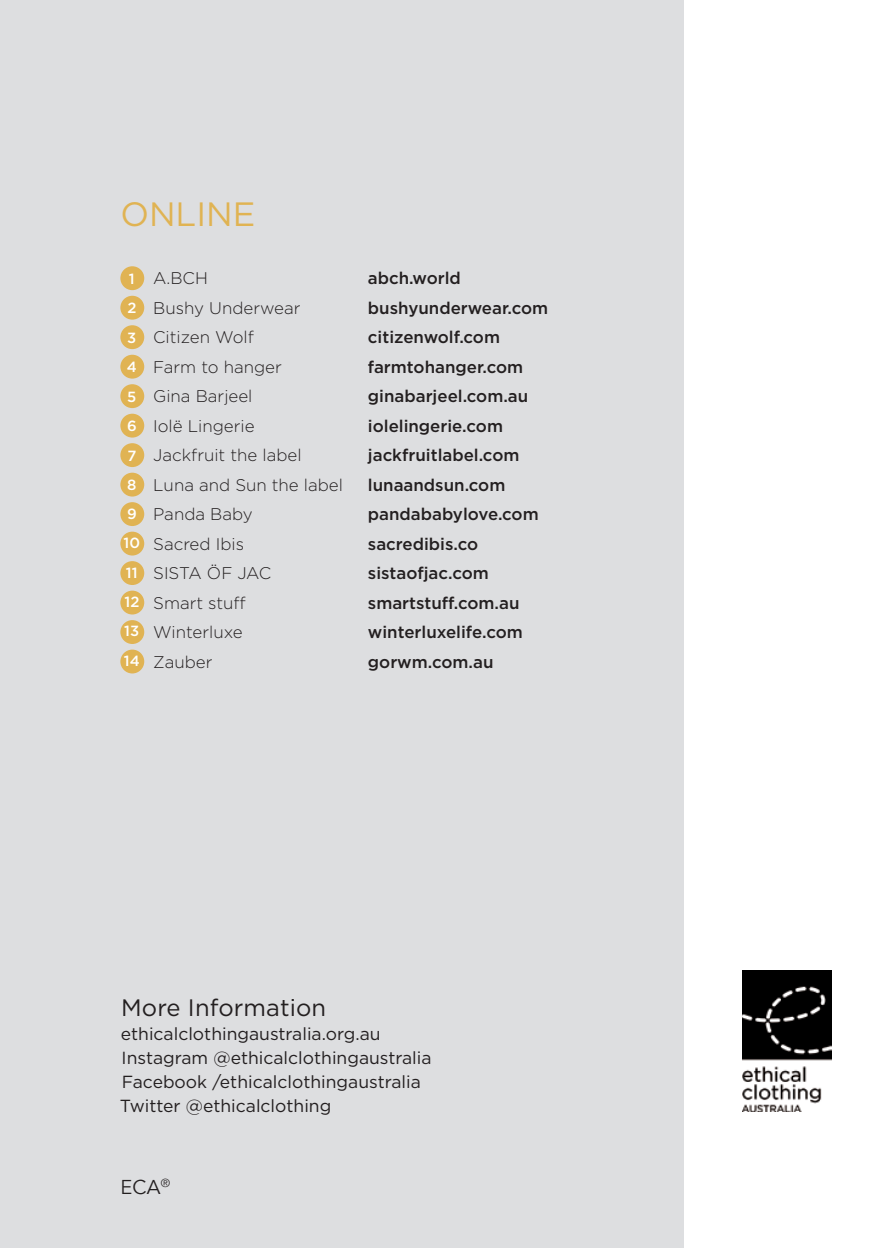
<style>
.page{position:relative;width:886px;height:1248px;background:#fff}
.page>*{position:absolute;margin:0;border:0;box-sizing:border-box;transform-origin:0 0}
.Headings{font:33.75px "Gotham";color:#e0b353}
.Body_Copy{font:23.75px "Gotham";letter-spacing:.005em;color:#231f20}
.Body_Copy-2{font:20px "Avenir";color:#231f20}
.Body_Copy-3{font:17.5px/23.8px "Gotham";color:#231f20}
.t1{font:500 17px "Gotham";color:#231f20}
.t2{font:300 17px "Gotham";color:#231f20}
.Number{font:500 14.75px "Gotham";letter-spacing:.01em;color:#fff}
</style>
<div class="page">
<div style="left:0;top:0;width:684px;height:1247px;background:#dddee0"></div>
<img style="left:743px;top:970px;width:88px;height:141px">
<div style="left:120px;top:266px;width:24px;height:24px;background:#e0b353;border-radius:50%"></div>
<div style="left:120px;top:296px;width:24px;height:23px;background:#e0b353;border-radius:50%"></div>
<div style="left:120px;top:325px;width:24px;height:24px;background:#e0b353;border-radius:50%"></div>
<div style="left:120px;top:355px;width:24px;height:23px;background:#e0b353;border-radius:50%"></div>
<div style="left:120px;top:384px;width:24px;height:24px;background:#e0b353;border-radius:50%"></div>
<div style="left:120px;top:413px;width:24px;height:24px;background:#e0b353;border-radius:50%"></div>
<div style="left:120px;top:443px;width:24px;height:24px;background:#e0b353;border-radius:50%"></div>
<div style="left:120px;top:472px;width:24px;height:24px;background:#e0b353;border-radius:50%"></div>
<div style="left:120px;top:502px;width:24px;height:24px;background:#e0b353;border-radius:50%"></div>
<div style="left:120px;top:531px;width:24px;height:24px;background:#e0b353;border-radius:50%"></div>
<div style="left:120px;top:561px;width:24px;height:24px;background:#e0b353;border-radius:50%"></div>
<div style="left:120px;top:590px;width:24px;height:24px;background:#e0b353;border-radius:50%"></div>
<div style="left:120px;top:620px;width:24px;height:24px;background:#e0b353;border-radius:50%"></div>
<div style="left:120px;top:649px;width:24px;height:24px;background:#e0b353;border-radius:50%"></div>
<p class="Headings" style="left:120px;top:192px;width:137px">ONLINE</p>
<p class="Number" style="left:129px;top:269px;width:7px">1</p>
<p class="t2" style="left:153px;top:268px;width:56px">A.BCH</p>
<p class="t1" style="left:368px;top:267px;width:94px">abch.world</p>
<p class="Number" style="left:127px;top:298px;width:11px">2</p>
<p class="t2" style="left:153px;top:297px;width:149px">Bushy Underwear</p>
<p class="t1" style="left:368px;top:297px;width:182px">bushyunderwear.com</p>
<p class="Number" style="left:127px;top:327px;width:11px">3</p>
<p class="t2" style="left:153px;top:326px;width:102px">Citizen Wolf</p>
<p class="t1" style="left:368px;top:326px;width:134px">citizenwolf.com</p>
<p class="Number" style="left:127px;top:357px;width:12px">4</p>
<p class="t2" style="left:153px;top:356px;width:130px">Farm to hanger</p>
<p class="t1" style="left:368px;top:356px;width:157px">farmtohanger.com</p>
<p class="Number" style="left:127px;top:386px;width:11px">5</p>
<p class="t2" style="left:153px;top:385px;width:101px">Gina Barjeel</p>
<p class="t1" style="left:368px;top:385px;width:162px">ginabarjeel.com.au</p>
<p class="Number" style="left:127px;top:416px;width:11px">6</p>
<p class="t2" style="left:153px;top:415px;width:103px">Iolë Lingerie</p>
<p class="t1" style="left:368px;top:415px;width:137px">iolelingerie.com</p>
<p class="Number" style="left:127px;top:445px;width:10px">7</p>
<p class="t2" style="left:153px;top:444px;width:150px">Jackfruit the label</p>
<p class="t1" style="left:368px;top:444px;width:153px">jackfruitlabel.com</p>
<p class="Number" style="left:127px;top:475px;width:11px">8</p>
<p class="t2" style="left:153px;top:474px;width:191px">Luna and Sun the label</p>
<p class="t1" style="left:368px;top:473px;width:139px">lunaandsun.com</p>
<p class="Number" style="left:127px;top:504px;width:11px">9</p>
<p class="t2" style="left:153px;top:503px;width:101px">Panda Baby</p>
<p class="t1" style="left:368px;top:503px;width:172px">pandababylove.com</p>
<p class="Number" style="left:124px;top:533px;width:18px">10</p>
<p class="t2" style="left:153px;top:533px;width:92px">Sacred Ibis</p>
<p class="t1" style="left:368px;top:532px;width:112px">sacredibis.co</p>
<p class="Number" style="left:126px;top:563px;width:13px">11</p>
<p class="t2" style="left:153px;top:562px;width:120px">SISTA ÖF JAC</p>
<p class="t1" style="left:368px;top:562px;width:122px">sistaofjac.com</p>
<p class="Number" style="left:124px;top:592px;width:17px">12</p>
<p class="t2" style="left:153px;top:592px;width:94px">Smart stuff</p>
<p class="t1" style="left:368px;top:591px;width:153px">smartstuff.com.au</p>
<p class="Number" style="left:124px;top:621px;width:17px">13</p>
<p class="t2" style="left:153px;top:621px;width:91px">Winterluxe</p>
<p class="t1" style="left:368px;top:621px;width:156px">winterluxelife.com</p>
<p class="Number" style="left:124px;top:651px;width:18px">14</p>
<p class="t2" style="left:153px;top:651px;width:61px">Zauber</p>
<p class="t1" style="left:368px;top:650px;width:127px">gorwm.com.au</p>
<p class="Body_Copy" style="left:121px;top:992px;width:207px">More Information</p>
<p class="Body_Copy-3" style="left:120px;top:1021px;width:313px">ethicalclothingaustralia.org.au Instagram @ethicalclothingaustralia Facebook /ethicalclothingaustralia Twitter @ethicalclothing</p>
<p class="Body_Copy-2" style="left:120px;top:1174px;width:51px">ECA<sup>®</sup></p>
</div>
